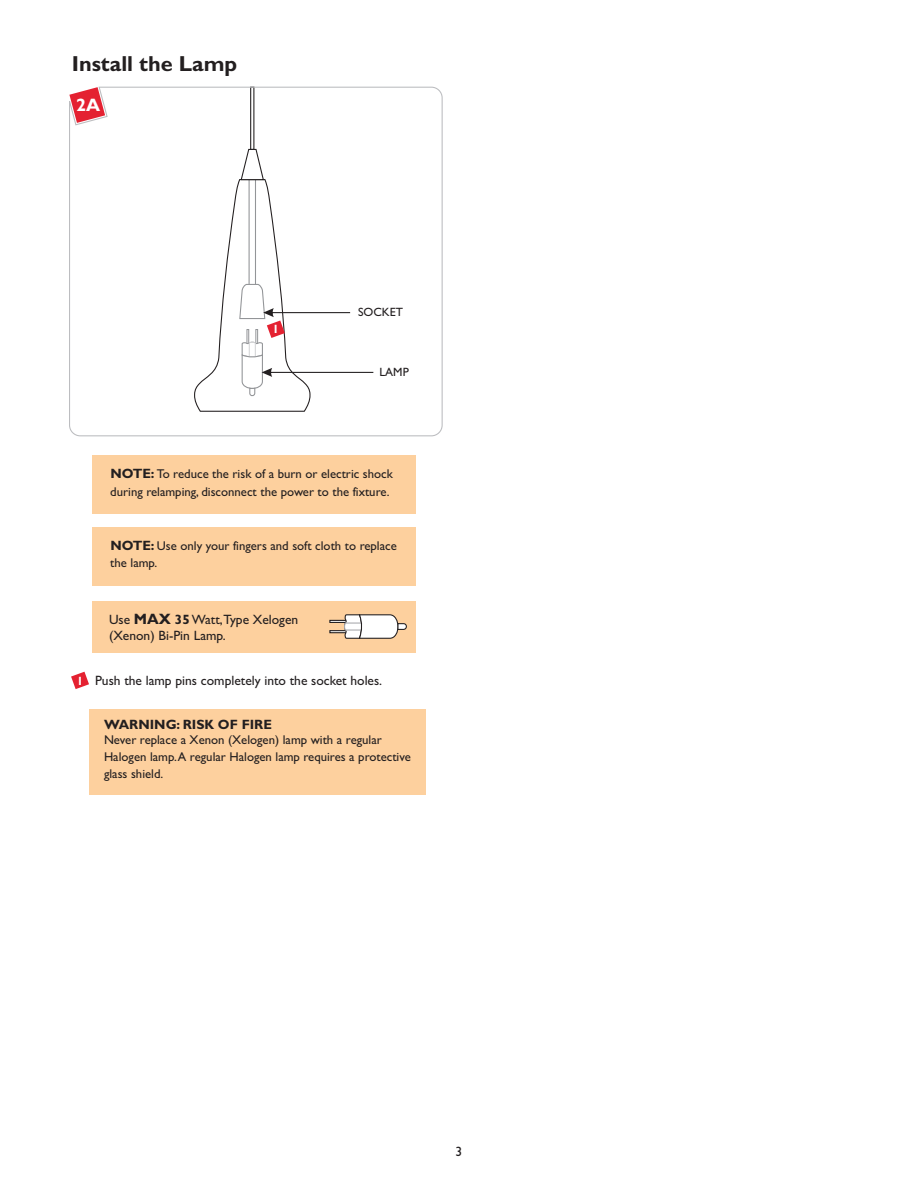
<style>
.page{position:relative;width:918px;height:1188px;background:#fff}
.page>*{position:absolute;margin:0;border:0;box-sizing:border-box;transform-origin:0 0}
.t1{font:700 21.75px "Gill Sans";color:#231f20}
.t2{font:700 18px "Gill Sans";color:#fff}
.t3{font:13.5px/16px "Gill Sans";color:#231f20}
.t4{font:700 13.5px "Gill Sans";color:#231f20}
.t5{font:12.75px/17.2px "Gill Sans";color:#231f20}
.t6{font:12px "Gill Sans";color:#231f20}
.t7{font:700 12px "Gill Sans";color:#fff}
.s1{font-weight:700;font-size:13.5px}
.s2{font-weight:700;font-size:15px}
.s3{font-weight:700}
.s4{font-weight:700;font-size:12px;color:#fff}
</style>
<div class="page">
<svg style="left:69px;top:86px;width:374px;height:351px"></svg>
<svg style="left:71px;top:672px;width:18px;height:17px"></svg>
<div style="left:92px;top:456px;width:323px;height:58px;background:#fdd09e"></div>
<div style="left:92px;top:527px;width:323px;height:59px;background:#fdd09e"></div>
<div style="left:92px;top:601px;width:323px;height:51px;background:#fdd09e"></div>
<svg style="left:329px;top:614px;width:78px;height:25px"></svg>
<svg style="left:194px;top:86px;width:179px;height:351px"></svg>
<div style="left:90px;top:709px;width:336px;height:86px;background:#fdd09e"></div>
<h1 class="t1" style="left:72px;top:56px;width:167px">Install the Lamp</h1>
<h2 class="t2" style="left:76px;top:99px;width:25px">2A</h2>
<p class="t7" style="left:273px;top:325px;width:8px">1</p>
<p class="t6" style="left:358px;top:308px;width:46px">SOCKET</p>
<p class="t6" style="left:379px;top:368px;width:31px">LAMP</p>
<p class="t5" style="left:110px;top:467px;width:284px"><span class="s1">NOTE:</span> To reduce the risk of a burn or electric shock during relamping, disconnect the power to the fixture.</p>
<p class="t5" style="left:110px;top:538px;width:288px"><span class="s1">NOTE:</span> Use only your fingers and soft cloth to replace the lamp.</p>
<p class="t3" style="left:109px;top:613px;width:191px">Use <span class="s2">MAX</span> <span class="s3">35</span>Watt,Type Xelogen (Xenon) Bi-Pin Lamp.</p>
<p class="t3" style="left:77px;top:674px;width:307px"><span class="s4">1</span> Push the lamp pins completely into the socket holes.</p>
<p class="t4" style="left:104px;top:720px;width:170px">WARNING: RISK OF FIRE</p>
<p class="t5" style="left:104px;top:733px;width:308px">Never replace a Xenon (Xelogen) lamp with a regular<br>Halogen lamp.A regular Halogen lamp requires a protective glass shield.</p>
<p class="t3" style="left:455px;top:1145px;width:8px">3</p>
</div>
